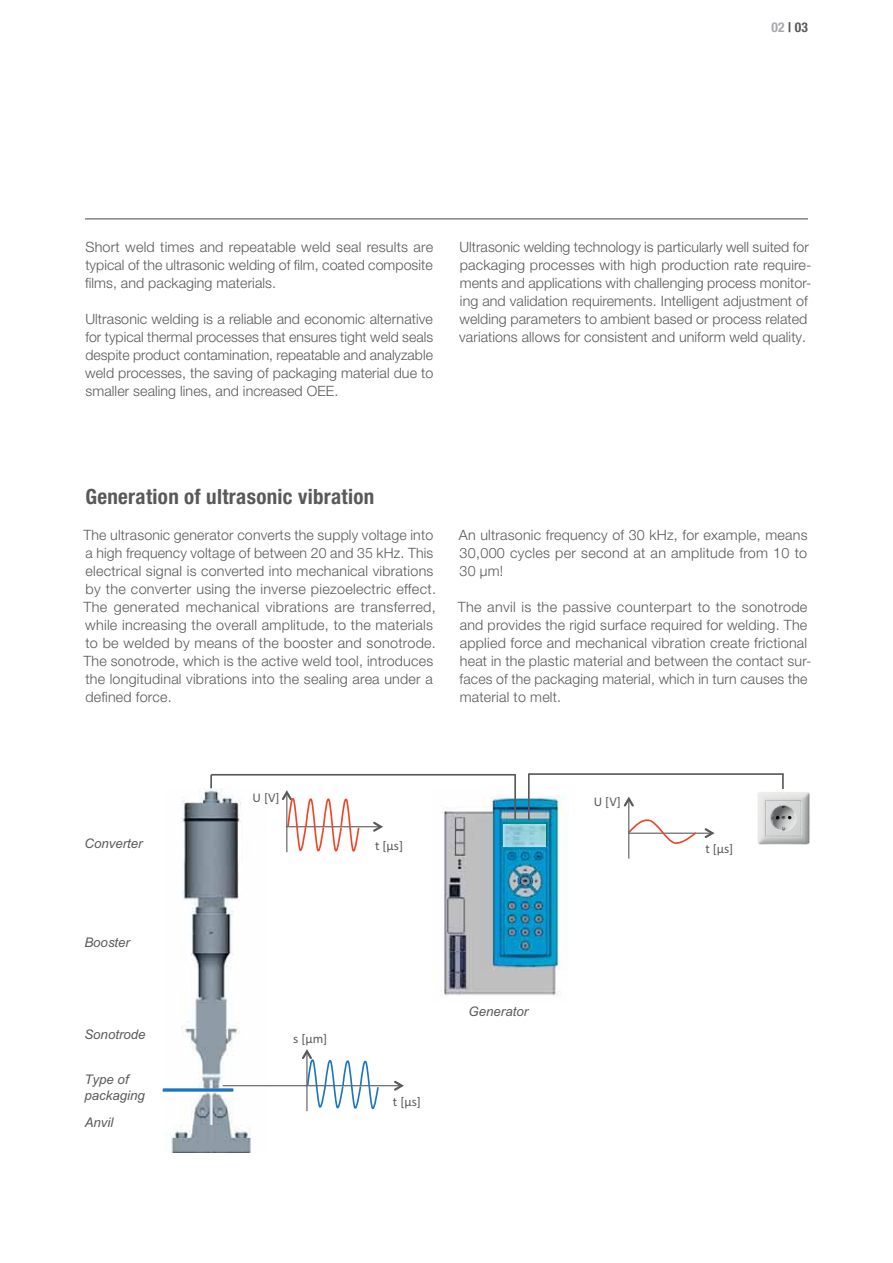
<style>
.page{position:relative;width:893px;height:1263px;background:#fff}
.page>*{position:absolute;margin:0;border:0;box-sizing:border-box;transform-origin:0 0}
.t1{font:700 condensed 21px "Helvetica Neue LT Pro";letter-spacing:.015em;color:#58595b}
.t2{font:300 14.25px/18px "Helvetica Neue LT Pro";letter-spacing:.015em;color:#58595b;text-align:justify}
.t3{font:700 condensed 13.5px "Helvetica Neue LT Pro";color:#58595b}
.t4{font:italic 13.2px/15.9px "Arial";color:#58595b}
.t5{font:13.2px "Calibri";color:#58595b}
.s1{color:#a7a9ac}
</style>
<div class="page">
<hr style="left:85px;top:218px;width:723px;height:1px;background:#58595b">
<img style="left:442px;top:796px;width:127px;height:200px">
<img style="left:503px;top:824px;width:42px;height:22px">
<img style="left:170px;top:789px;width:96px;height:364px">
<svg style="left:782px;top:773px;width:2px;height:16px"></svg>
<hr style="left:528px;top:773px;width:2px;height:47px;background:#58595b">
<hr style="left:529px;top:773px;width:254px;height:2px;background:#58595b">
<hr style="left:514px;top:774px;width:2px;height:46px;background:#58595b">
<hr style="left:211px;top:774px;width:304px;height:1px;background:#58595b">
<hr style="left:223px;top:1085px;width:179px;height:1px;background:#58595b">
<svg style="left:394px;top:1080px;width:10px;height:11px"></svg>
<svg style="left:302px;top:1049px;width:78px;height:63px"></svg>
<hr style="left:628px;top:833px;width:84px;height:1px;background:#58595b">
<svg style="left:704px;top:828px;width:11px;height:10px"></svg>
<svg style="left:629px;top:819px;width:68px;height:28px"></svg>
<hr style="left:628px;top:799px;width:1px;height:59px;background:#58595b">
<svg style="left:624px;top:796px;width:10px;height:11px"></svg>
<hr style="left:286px;top:826px;width:95px;height:1px;background:#58595b">
<svg style="left:373px;top:822px;width:10px;height:10px"></svg>
<svg style="left:282px;top:790px;width:78px;height:63px"></svg>
<svg style="left:210px;top:775px;width:2px;height:13px"></svg>
<hr style="left:163px;top:1088px;width:70px;height:2px;background:#1b75bc">
<hr style="left:163px;top:1090px;width:70px;height:2px;background:#1b75bc">
<img style="left:757px;top:792px;width:53px;height:53px">
<p class="t3" style="left:771px;top:22px;width:38px"><span class="s1">02</span> | 03</p>
<p class="t2" style="left:85px;top:239px;width:350px">Short weld times and repeatable weld seal results are typical of the ultrasonic welding of film, coated composite films, and packaging materials.</p>
<p class="t2" style="left:85px;top:311px;width:350px">Ultrasonic welding is a reliable and economic alternative for typical thermal processes that ensures tight weld seals despite product contamination, repeatable and analyzable weld processes, the saving of packaging material due to smaller sealing lines, and increased OEE.</p>
<p class="t2" style="left:459px;top:239px;width:354px;text-align:left">Ultrasonic welding technology is particularly well suited for packaging processes with high production rate require&shy;ments and applications with challenging process monitor&shy;ing and validation requirements. Intelligent adjustment of welding parameters to ambient based or process related variations allows for consistent and uniform weld quality.</p>
<h1 class="t1" style="left:85px;top:489px;width:290px">Generation of ultrasonic vibration</h1>
<p class="t2" style="left:83px;top:527px;width:354px;text-align:left">The ultrasonic generator converts the supply voltage into a high frequency voltage of between 20 and 35 kHz. This electrical signal is converted into mechanical vibrations by the converter using the inverse piezoelectric effect.<br>The generated mechanical vibrations are transferred, while increasing the overall amplitude, to the materials to be welded by means of the booster and sonotrode.<br>The sonotrode, which is the active weld tool, introduces the longitudinal vibrations into the sealing area under a defined force.</p>
<p class="t2" style="left:459px;top:527px;width:350px">An ultrasonic frequency of 30 kHz, for example, means 30,000 cycles per second at an amplitude from 10 to 30 μm!</p>
<p class="t2" style="left:458px;top:599px;width:355px;text-align:left">The anvil is the passive counterpart to the sonotrode and provides the rigid surface required for welding. The applied force and mechanical vibration create frictional heat in the plastic material and between the contact sur&shy;faces of the packaging material, which in turn causes the material to melt.</p>
<p class="t4" style="left:84px;top:837px;width:60px">Converter</p>
<p class="t4" style="left:84px;top:936px;width:47px">Booster</p>
<p class="t4" style="left:84px;top:1027px;width:63px">Sonotrode</p>
<p class="t4" style="left:85px;top:1073px;width:62px">Type of packaging</p>
<p class="t4" style="left:85px;top:1116px;width:30px">Anvil</p>
<p class="t5" style="left:253px;top:789px;width:29px">U [V]</p>
<p class="t5" style="left:375px;top:837px;width:29px">t [μs]</p>
<p class="t5" style="left:293px;top:1031px;width:36px">s [μm]</p>
<p class="t5" style="left:393px;top:1093px;width:29px">t [μs]</p>
<p class="t4" style="left:469px;top:1004px;width:61px">Generator</p>
<p class="t5" style="left:594px;top:794px;width:29px">U [V]</p>
<p class="t5" style="left:705px;top:841px;width:29px">t [μs]</p>
</div>
